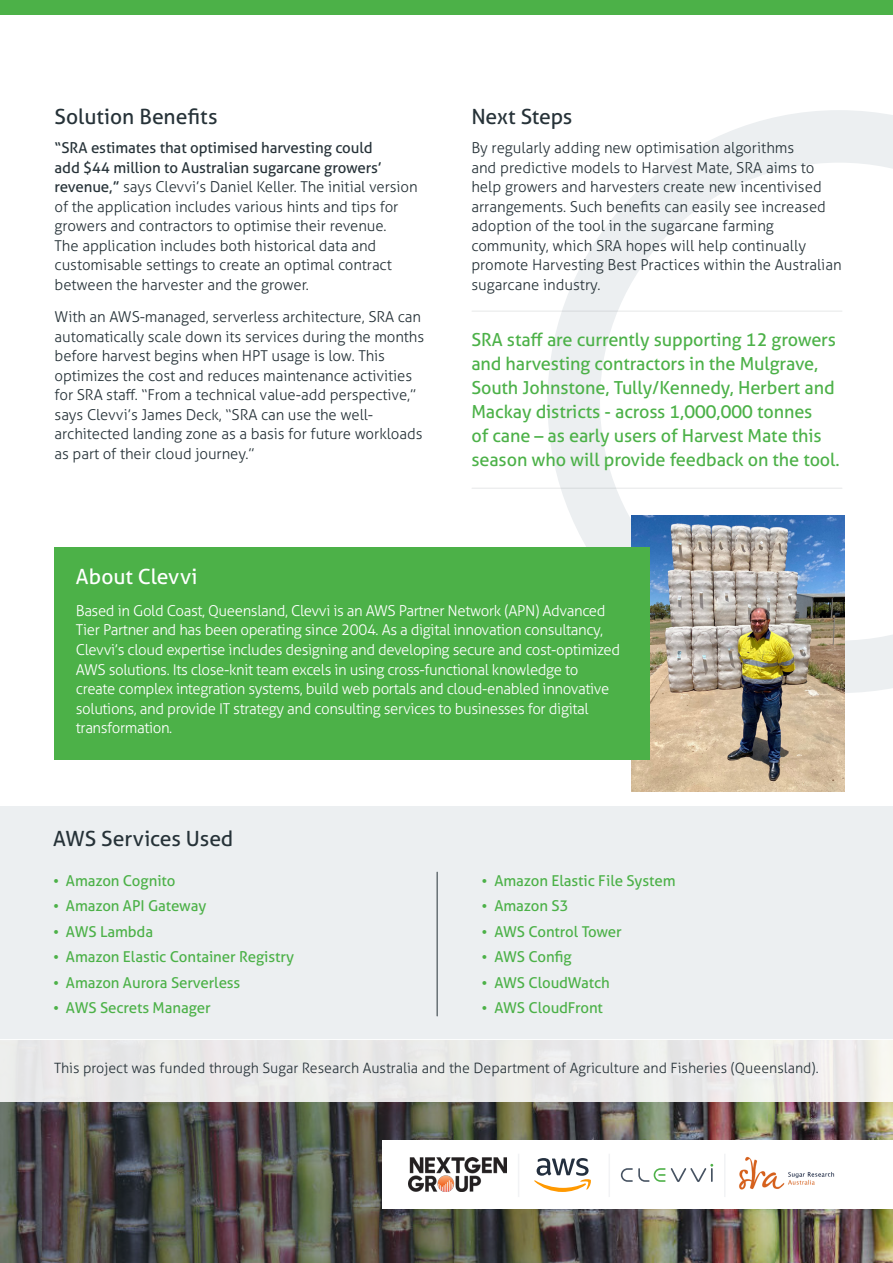
<style>
.page{position:relative;width:893px;height:1263px;background:#fff}
.page>*{position:absolute;margin:0;border:0;box-sizing:border-box;transform-origin:0 0}
.t1{font:21px "Aller";color:#263238}
.t2{font:21px "Aller";color:#fff}
.t3{font:18px/24px "Aller";letter-spacing:-.005em;color:#4cb148}
.t4{font:300 15px/19.5px "Aller";letter-spacing:-.005em;color:#263238}
.t5{font:300 15px/19.5px "Aller";letter-spacing:-.025em;color:#fff}
.t6{font:15px "Aller";letter-spacing:-.005em;color:#4cb148}
.t7{font:300 14.25px "Aller";color:#263238}
.s1{font-weight:400}
</style>
<div class="page">
<svg style="left:548px;top:110px;width:345px;height:583px"></svg>
<img style="left:0;top:1101px;width:893px;height:162px">
<div style="left:0;top:806px;width:893px;height:234px;background:#eceff1"></div>
<div style="left:0;top:1039px;width:893px;height:62px;background:#eaeae9"></div>
<svg style="left:382px;top:1141px;width:510px;height:68px"></svg>
<hr style="left:518px;top:1154px;width:1px;height:43px;background:#f2f3f5">
<hr style="left:609px;top:1154px;width:1px;height:43px;background:#f2f3f5">
<hr style="left:724px;top:1154px;width:1px;height:43px;background:#f2f3f5">
<hr style="left:437px;top:872px;width:1px;height:144px;background:#263238">
<img style="left:632px;top:515px;width:212px;height:277px">
<div style="left:55px;top:547px;width:595px;height:213px;background:#4cb148"></div>
<hr style="left:472px;top:487px;width:370px;height:2px;background:#263238">
<hr style="left:472px;top:310px;width:370px;height:2px;background:#263238">
<div style="left:0;top:0;width:893px;height:14px;background:#4cb148"></div>
<p class="t1" style="left:55px;top:103px;width:164px">Solution Benefits</p>
<p class="t4" style="left:55px;top:138px;width:364px"><span class="s1">“SRA estimates that optimised harvesting could<br>add $44 million to Australian sugarcane growers’ revenue,”</span> says Clevvi’s Daniel Keller. The initial version of the application includes various hints and tips for growers and contractors to optimise their revenue.<br>The application includes both historical data and customisable settings to create an optimal contract between the harvester and the grower.</p>
<p class="t4" style="left:55px;top:307px;width:371px">With an AWS-managed, serverless architecture, SRA can automatically scale down its services during the months before harvest begins when HPT usage is low. This optimizes the cost and reduces maintenance activities for SRA staff. “From a technical value-add perspective,” says Clevvi’s James Deck, “SRA can use the well&shy;architected landing zone as a basis for future workloads as part of their cloud journey.”</p>
<p class="t1" style="left:471px;top:103px;width:103px">Next Steps</p>
<p class="t4" style="left:471px;top:138px;width:372px">By regularly adding new optimisation algorithms<br>and predictive models to Harvest Mate, SRA aims to help growers and harvesters create new incentivised arrangements. Such benefits can easily see increased adoption of the tool in the sugarcane farming community, which SRA hopes will help continually promote Harvesting Best Practices within the Australian sugarcane industry.</p>
<p class="t3" style="left:471px;top:328px;width:370px">SRA staff are currently supporting 12 growers and harvesting contractors in the Mulgrave, South Johnstone, Tully/Kennedy, Herbert and Mackay districts - across 1,000,000 tonnes<br>of cane – as early users of Harvest Mate this season who will provide feedback on the tool.</p>
<p class="t2" style="left:76px;top:563px;width:123px">About Clevvi</p>
<p class="t5" style="left:76px;top:601px;width:546px">Based in Gold Coast, Queensland, Clevvi is an AWS Partner Network (APN) Advanced Tier Partner and has been operating since 2004. As a digital innovation consultancy, Clevvi’s cloud expertise includes designing and developing secure and cost-optimized AWS solutions. Its close-knit team excels in using cross-functional knowledge to create complex integration systems, build web portals and cloud-enabled innovative solutions, and provide IT strategy and consulting services to businesses for digital transformation.</p>
<p class="t1" style="left:53px;top:826px;width:182px">AWS Services Used</p>
<p class="t6" style="left:53px;top:871px;width:124px">• Amazon Cognito</p>
<p class="t6" style="left:53px;top:896px;width:155px">• Amazon API Gateway</p>
<p class="t6" style="left:53px;top:922px;width:101px">• AWS Lambda</p>
<p class="t6" style="left:53px;top:947px;width:242px">• Amazon Elastic Container Registry</p>
<p class="t6" style="left:53px;top:973px;width:188px">• Amazon Aurora Serverless</p>
<p class="t6" style="left:53px;top:998px;width:159px">• AWS Secrets Manager</p>
<p class="t6" style="left:482px;top:871px;width:195px">• Amazon Elastic File System</p>
<p class="t6" style="left:482px;top:922px;width:142px">• AWS Control Tower</p>
<p class="t6" style="left:482px;top:947px;width:92px">• AWS Config</p>
<p class="t6" style="left:482px;top:973px;width:130px">• AWS CloudWatch</p>
<p class="t6" style="left:482px;top:998px;width:123px">• AWS CloudFront</p>
<p class="t6" style="left:482px;top:896px;width:88px">• Amazon S3</p>
<p class="t7" style="left:54px;top:1059px;width:766px">This project was funded through Sugar Research Australia and the Department of Agriculture and Fisheries (Queensland).</p>
</div>
